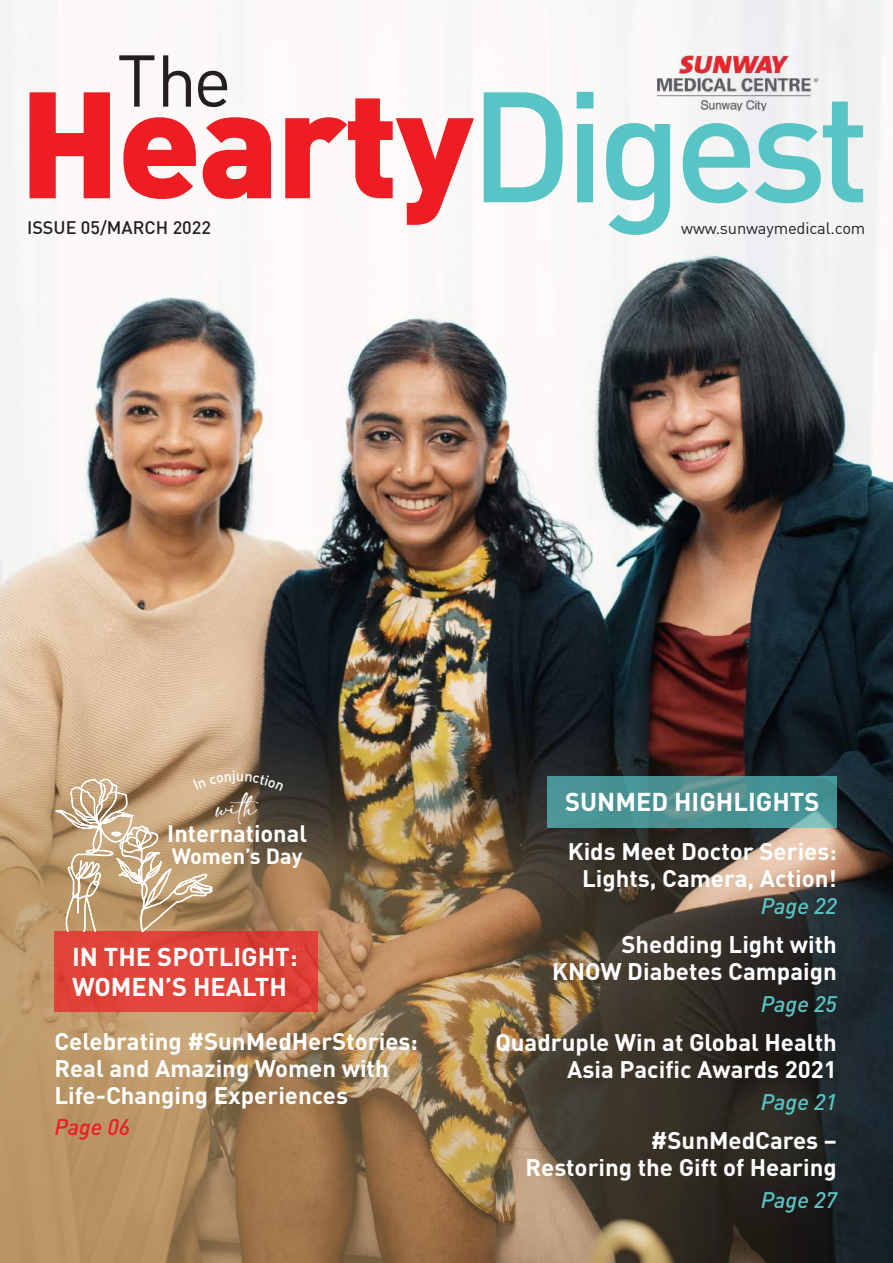
<style>
.page{position:relative;width:893px;height:1263px;background:#fff}
.page>*{position:absolute;margin:0;border:0;box-sizing:border-box;transform-origin:0 0}
.t1{font:700 25.5px/30.6px "DIN";color:#fff}
.t2{font:700 23.7px/27px "DIN";color:#fff;text-align:right}
.t3{font:700 23.55px "DIN";color:#fff}
.t4{font:italic 500 22.5px "DIN";color:#ee1d23}
.t5{font:italic 500 22.35px "DIN";color:#59c4c6}
.t6{font:700 21.75px "DIN";color:#fff}
.t7{font:18.15px "adelia";color:#fff}
.t8{font:500 17.85px "DIN";color:#231f20}
.t9{font:16.35px "DIN";letter-spacing:-.01em;color:#231f20}
</style>
<div class="page">
<img style="left:0;top:0;width:893px;height:653px">
<img style="left:0;top:653px;width:893px;height:610px">
<img style="left:656px;top:55px;width:162px;height:37px">
<svg style="left:30px;top:92px;width:444px;height:133px;fill:#f8f8f6"></svg>
<svg style="left:484px;top:92px;width:379px;height:143px;fill:#f1f2f3"></svg>
<svg style="left:119px;top:55px;width:108px;height:52px"></svg>
<svg style="left:548px;top:776px;width:289px;height:51px;background:#4c9394"></svg>
<div style="left:54px;top:931px;width:264px;height:81px;background:#e04339"></div>
<svg style="left:56px;top:771px;width:228px;height:160px;background:#b39572"></svg>
<p class="t8" style="left:27px;top:216px;width:185px">ISSUE 05/MARCH 2022</p>
<p class="t9" style="left:681px;top:218px;width:186px">www.sunwaymedical.com</p>
<p class="t7" style="left:217px;top:796px;width:52px">with</p>
<p class="t3" style="left:167px;top:818px;width:141px">International</p>
<p class="t6" style="left:172px;top:842px;width:132px">Women’s Day</p>
<p class="t1" style="left:72px;top:940px;width:227px">IN THE SPOTLIGHT:<br>WOMEN’S HEALTH</p>
<p class="t2" style="left:54px;top:1027px;width:365px;text-align:left">Celebrating #SunMedHerStories:<br>Real and Amazing Women with<br>Life-Changing Experiences</p>
<p class="t4" style="left:54px;top:1113px;width:77px">Page 06</p>
<p class="t1" style="left:565px;top:785px;width:256px">SUNMED HIGHLIGHTS</p>
<p class="t2" style="left:568px;top:836px;width:271px">Kids Meet Doctor Series:<br>Lights, Camera, Action!</p>
<p class="t5" style="left:761px;top:891px;width:77px">Page 22</p>
<p class="t2" style="left:552px;top:930px;width:286px">Shedding Light with<br>KNOW Diabetes Campaign</p>
<p class="t5" style="left:761px;top:989px;width:77px">Page 25</p>
<p class="t2" style="left:495px;top:1028px;width:343px">Quadruple Win at Global Health<br>Asia Pacific Awards 2021</p>
<p class="t5" style="left:761px;top:1087px;width:77px">Page 21</p>
<p class="t2" style="left:526px;top:1126px;width:313px">#SunMedCares –<br>Restoring the Gift of Hearing</p>
<p class="t5" style="left:761px;top:1185px;width:77px">Page 27</p>
</div>
